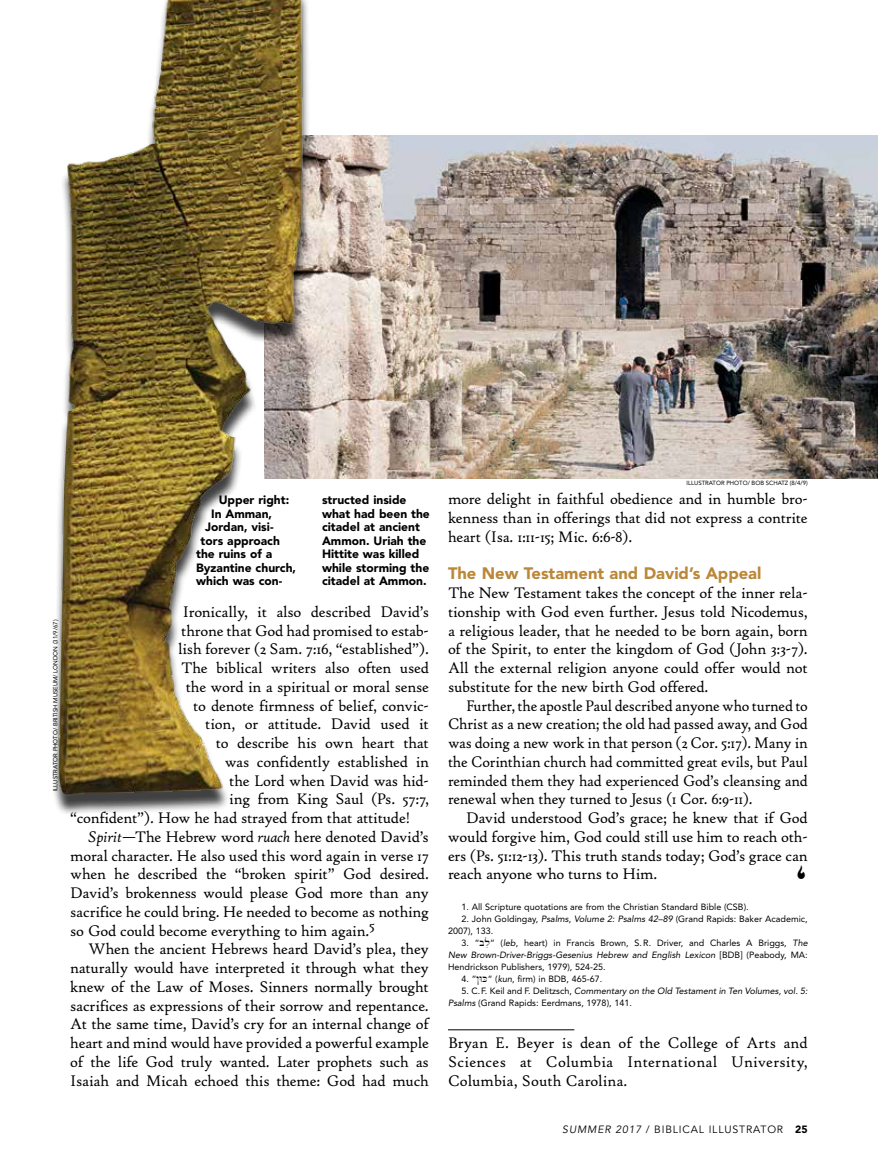
<style>
.page{position:relative;width:878px;height:1175px;background:#fff}
.page>*{position:absolute;margin:0;border:0;box-sizing:border-box;transform-origin:0 0}
.t1{font:16.5px/18.8px "Hightower Text Roman";letter-spacing:-.015em;color:#000;text-align:justify;scale:.96 1}
.t2{font:16.5px/18.8px "Hightower Text Roman";letter-spacing:-.015em;color:#000;text-align:justify;scale:.93 1}
.t3{font:900 16.5px "Avenir LT Std";color:#bb8738}
.t4{font:900 12px/13.5px "Avenir LT Std";color:#000}
.t5{font:10.5px "Avenir LT Std";letter-spacing:.08em;color:#000}
.t6{font:9px/12px "Avenir LT Std";color:#000}
.t7{font:6px "Avenir LT Std";color:#000}
.s1{font-family:"Hightower Text";font-style:italic}
.s2{font-style:italic}
.s3{font-family:"Bwhebb";font-size:12px}
.s4{font-weight:900}
</style>
<div class="page">
<img style="left:376px;top:135px;width:502px;height:344px">
<img style="left:53px;top:0;width:323px;height:807px">
<hr style="left:448px;top:1029px;width:126px;height:1px;background:#000">
<p class="t7" style="left:52px;top:791px;width:173px;rotate:-90deg">ILLUSTRATOR PHOTO/ BRITISH MUSEUM/ LONDON (31/9/67)</p>
<p class="t4" style="left:219px;top:493px;width:72px">Upper right:</p>
<p class="t4" style="left:211px;top:507px;width:63px">In Amman,</p>
<p class="t4" style="left:205px;top:520px;width:70px">Jordan, visi-</p>
<p class="t4" style="left:201px;top:534px;width:81px">tors approach</p>
<p class="t4" style="left:196px;top:547px;width:77px">the ruins of a</p>
<p class="t4" style="left:196px;top:561px;width:101px">Byzantine church,</p>
<p class="t4" style="left:196px;top:574px;width:88px">which was con-</p>
<p class="t4" style="left:322px;top:493px;width:109px">structed inside what had been the citadel at ancient<br>Ammon. Uriah the<br>Hittite was killed while storming the citadel at Ammon.</p>
<p class="t1" style="left:183px;top:602px;width:258px">Ironically, it also described David’s</p>
<p class="t1" style="left:181px;top:621px;width:259px">throne that God had promised to estab-</p>
<p class="t1" style="left:178px;top:639px;width:262px">lish forever (2 Sam. 7:16, “established”).</p>
<p class="t1" style="left:181px;top:658px;width:259px">The biblical writers also often used</p>
<p class="t1" style="left:186px;top:677px;width:255px">the word in a spiritual or moral sense</p>
<p class="t1" style="left:193px;top:696px;width:247px">to denote firmness of belief, convic-</p>
<p class="t1" style="left:205px;top:714px;width:234px">tion, or attitude. David used it</p>
<p class="t1" style="left:216px;top:733px;width:223px">to describe his own heart that</p>
<p class="t1" style="left:225px;top:752px;width:214px">was confidently established in</p>
<p class="t1" style="left:229px;top:771px;width:209px">the Lord when David was hid-</p>
<p class="t1" style="left:229px;top:789px;width:209px">ing from King Saul (Ps. 57:7,</p>
<p class="t1" style="left:70px;top:808px;width:355px">“confident”). How he had strayed from that attitude!</p>
<p class="t1" style="left:88px;top:827px;width:356px"><span class="s1">Spirit</span>—The Hebrew word <span class="s1">ruach</span> here denoted David’s</p>
<p class="t1" style="left:70px;top:846px;width:375px">moral character. He also used this word again in verse 17</p>
<p class="t1" style="left:70px;top:864px;width:375px">when he described the “broken spirit” God desired.</p>
<p class="t1" style="left:70px;top:883px;width:375px">David’s brokenness would please God more than any</p>
<p class="t1" style="left:70px;top:902px;width:375px">sacrifice he could bring. He needed to become as nothing</p>
<p class="t1" style="left:70px;top:921px;width:318px">so God could become everything to him again.<sup>5</sup></p>
<p class="t1" style="left:88px;top:939px;width:356px">When the ancient Hebrews heard David’s plea, they</p>
<p class="t1" style="left:70px;top:958px;width:375px">naturally would have interpreted it through what they</p>
<p class="t1" style="left:70px;top:977px;width:375px">knew of the Law of Moses. Sinners normally brought</p>
<p class="t1" style="left:70px;top:996px;width:375px">sacrifices as expressions of their sorrow and repentance.</p>
<p class="t1" style="left:70px;top:1014px;width:375px">At the same time, David’s cry for an internal change of</p>
<p class="t1" style="left:70px;top:1033px;width:375px">heart and mind would have provided a powerful example</p>
<p class="t1" style="left:70px;top:1052px;width:375px">of the life God truly wanted. Later prophets such as</p>
<p class="t1" style="left:70px;top:1071px;width:375px">Isaiah and Micah echoed this theme: God had much</p>
<p class="t7" style="left:686px;top:479px;width:123px">ILLUSTRATOR PHOTO/ BOB SCHATZ (8/4/9)</p>
<p class="t1" style="left:448px;top:489px;width:376px">more delight in faithful obedience and in humble bro&shy;kenness than in offerings that did not express a contrite heart (Isa. 1:11‑15; Mic. 6:6‑8).</p>
<p class="t3" style="left:448px;top:563px;width:315px">The New Testament and David’s Appeal</p>
<p class="t1" style="left:448px;top:583px;width:376px">The New Testament takes the concept of the inner rela&shy;tionship with God even further. Jesus told Nicodemus, a religious leader, that he needed to be born again, born of the Spirit, to enter the kingdom of God (John 3:3‑7).<br>All the external religion anyone could offer would not substitute for the new birth God offered.</p>
<p class="t2" style="left:448px;top:696px;width:388px;text-indent:18px">Further, the apostle Paul described anyone who turned to Christ as a new creation; the old had passed away, and God was doing a new work in that person (2 Cor. 5:17). Many in the Corinthian church had committed great evils, but Paul reminded them they had experienced God’s cleansing and renewal when they turned to Jesus (1 Cor. 6:9‑11).</p>
<p class="t1" style="left:448px;top:808px;width:376px;text-indent:18px">David understood God’s grace; he knew that if God would forgive him, God could still use him to reach oth&shy;ers (Ps. 51:12‑13). This truth stands today; God’s grace can reach anyone who turns to Him.</p>
<p class="t6" style="left:461px;top:901px;width:289px">1. All Scripture quotations are from the Christian Standard Bible (CSB).</p>
<p class="t6" style="left:448px;top:913px;width:361px;text-indent:14px">2. John Goldingay, <span class="s2">Psalms</span>, <span class="s2">Volume 2: Psalms 42–89</span> (Grand Rapids: Baker Academic,<br>2007), 133.</p>
<p class="t6" style="left:448px;top:937px;width:361px;text-align:justify;text-indent:13px">3. “<span class="s3">ble</span>“ (<span class="s2">leb</span>, heart) in Francis Brown, S.R. Driver, and Charles A Briggs, <span class="s2">The New Brown-Driver-Briggs-Gesenius Hebrew and English Lexicon</span> [BDB] (Peabody, MA:<br>Hendrickson Publishers, 1979), 524‑25.</p>
<p class="t6" style="left:461px;top:973px;width:142px">4. “<span class="s3">!WK</span>“ (<span class="s2">kun</span>, firm) in BDB, 465-67.</p>
<p class="t6" style="left:448px;top:985px;width:361px;text-indent:13px">5. C.F. Keil and F. Delitzsch, <span class="s2">Commentary on the Old Testament in Ten Volumes, vol. 5:<br>Psalms</span> (Grand Rapids: Eerdmans, 1978), 141.</p>
<p class="t1" style="left:448px;top:1033px;width:376px">Bryan E. Beyer is dean of the College of Arts and Sciences at Columbia International University, Columbia, South Carolina.</p>
<p class="t5" style="left:562px;top:1122px;width:247px"><span class="s2">SUMMER 2017</span> / BIBLICAL ILLUSTRATOR <span class="s4">25</span></p>
</div>
